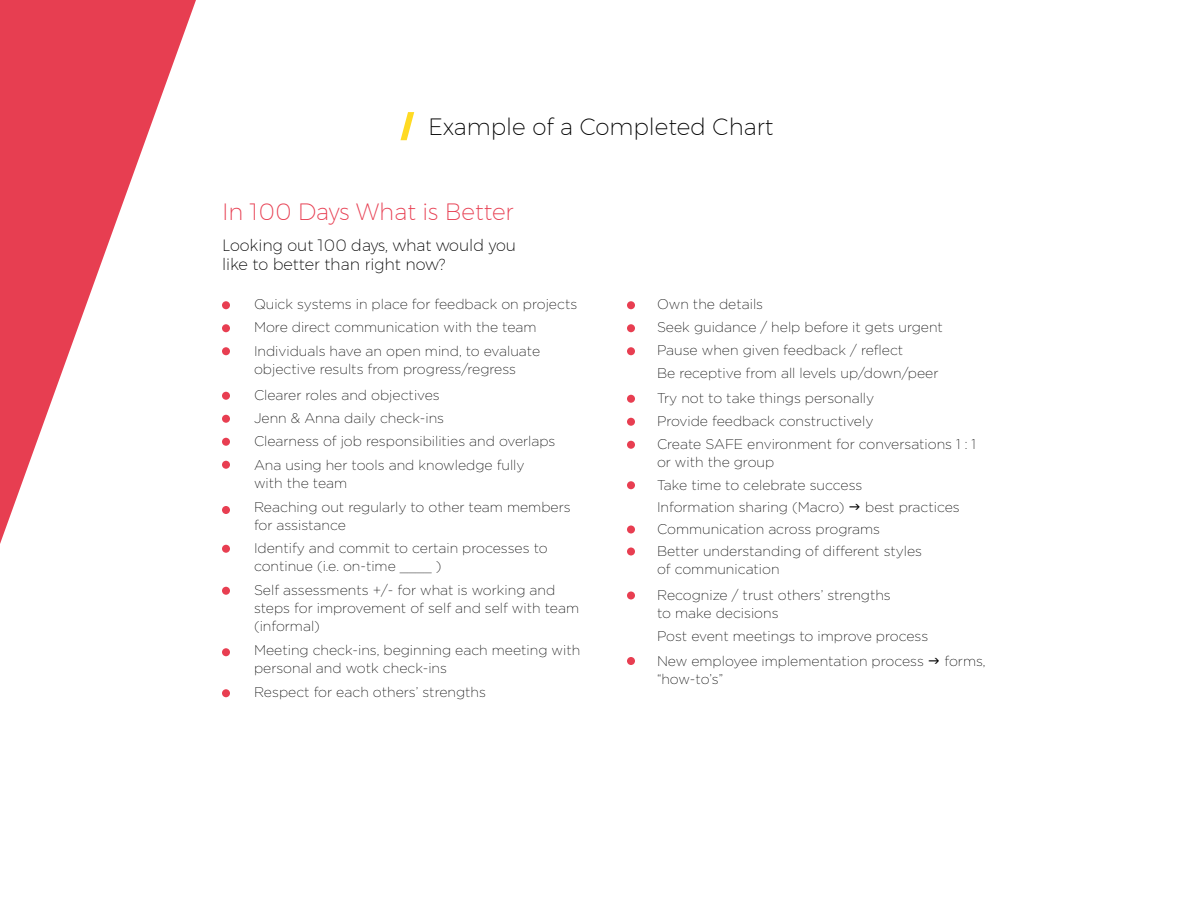
<style>
.page{position:relative;width:1200px;height:900px;background:#fff}
.page>*{position:absolute;margin:0;border:0;box-sizing:border-box;transform-origin:0 0}
.t1{font:200 23px "Montserrat";color:#000}
.t2{font:200 23px "Montserrat";color:#e73e51}
.t3{font:200 16px/19.2px "Montserrat";color:#000}
.t4{font:200 14px/18px "Gotham";color:#000}
</style>
<div class="page">
<div style="left:222px;top:301px;width:8px;height:8px;background:#e83e51;border-radius:50%"></div>
<div style="left:627px;top:301px;width:8px;height:8px;background:#e83e51;border-radius:50%"></div>
<div style="left:222px;top:324px;width:8px;height:8px;background:#e83e51;border-radius:50%"></div>
<div style="left:627px;top:324px;width:8px;height:8px;background:#e83e51;border-radius:50%"></div>
<div style="left:222px;top:392px;width:8px;height:8px;background:#e83e51;border-radius:50%"></div>
<div style="left:627px;top:395px;width:8px;height:8px;background:#e83e51;border-radius:50%"></div>
<div style="left:222px;top:347px;width:8px;height:8px;background:#e83e51;border-radius:50%"></div>
<div style="left:627px;top:347px;width:8px;height:8px;background:#e83e51;border-radius:50%"></div>
<div style="left:222px;top:415px;width:8px;height:8px;background:#e83e51;border-radius:50%"></div>
<div style="left:627px;top:418px;width:8px;height:8px;background:#e83e51;border-radius:50%"></div>
<div style="left:222px;top:438px;width:8px;height:8px;background:#e83e51;border-radius:50%"></div>
<div style="left:627px;top:441px;width:8px;height:8px;background:#e83e51;border-radius:50%"></div>
<div style="left:222px;top:461px;width:8px;height:8px;background:#e83e51;border-radius:50%"></div>
<div style="left:627px;top:481px;width:8px;height:8px;background:#e83e51;border-radius:50%"></div>
<div style="left:222px;top:506px;width:8px;height:8px;background:#e83e51;border-radius:50%"></div>
<div style="left:627px;top:526px;width:8px;height:8px;background:#e83e51;border-radius:50%"></div>
<div style="left:222px;top:545px;width:8px;height:8px;background:#e83e51;border-radius:50%"></div>
<div style="left:627px;top:548px;width:8px;height:8px;background:#e83e51;border-radius:50%"></div>
<div style="left:222px;top:587px;width:8px;height:8px;background:#e83e51;border-radius:50%"></div>
<div style="left:627px;top:592px;width:8px;height:8px;background:#e83e51;border-radius:50%"></div>
<div style="left:222px;top:648px;width:8px;height:8px;background:#e83e51;border-radius:50%"></div>
<div style="left:627px;top:657px;width:8px;height:8px;background:#e83e51;border-radius:50%"></div>
<div style="left:222px;top:689px;width:8px;height:8px;background:#e83e51;border-radius:50%"></div>
<svg style="left:400px;top:112px;width:14px;height:28px"></svg>
<svg style="left:0;top:0;width:196px;height:544px;fill:#e73f52"></svg>
<h1 class="t1" style="left:428px;top:110px;width:347px">Example of a Completed Chart</h1>
<h1 class="t2" style="left:222px;top:195px;width:293px">In 100 Days What is Better</h1>
<p class="t3" style="left:222px;top:235px;width:296px">Looking out 100 days, what would you like to better than right now?</p>
<p class="t4" style="left:254px;top:293px;width:325px;line-height:22.5px">Quick systems in place for feedback on projects<br>More direct communication with the team</p>
<p class="t4" style="left:254px;top:342px;width:288px">Individuals have an open mind, to evaluate objective results from progress/regress</p>
<p class="t4" style="left:254px;top:384px;width:192px;line-height:23px">Clearer roles and objectives<br>Jenn &amp; Anna daily check-ins</p>
<p class="t4" style="left:254px;top:456px;width:272px">Ana using her tools and knowledge fully with the team</p>
<p class="t4" style="left:254px;top:498px;width:318px">Reaching out regularly to other team members for assistance</p>
<p class="t4" style="left:254px;top:539px;width:295px">Identify and commit to certain processes to continue (i.e. on-time ____ )</p>
<p class="t4" style="left:254px;top:432px;width:303px">Clearness of job responsibilities and overlaps</p>
<p class="t4" style="left:254px;top:581px;width:327px">Self assessments +/- for what is working and steps for improvement of self and self with team (informal)</p>
<p class="t4" style="left:254px;top:641px;width:328px">Meeting check-ins, beginning each meeting with personal and wotk check-ins</p>
<p class="t4" style="left:254px;top:683px;width:234px">Respect for each others’ strengths</p>
<p class="t4" style="left:657px;top:293px;width:287px;line-height:23px">Own the details<br>Seek guidance / help before it gets urgent<br>Pause when given feedback / reflect</p>
<p class="t4" style="left:657px;top:386px;width:321px;line-height:23px">Try not to take things personally<br>Provide feedback constructively<br>Create SAFE environment for conversations 1 : 1</p>
<p class="t4" style="left:657px;top:450px;width:207px;line-height:22.5px">or with the group<br>Take time to celebrate success<br>Information sharing (Macro)</p>
<p class="t4" style="left:657px;top:364px;width:283px">Be receptive from all levels up/down/peer</p>
<p class="t4" style="left:657px;top:496px;width:304px;line-height:22px;text-indent:208px">best practices<br>Communication across programs</p>
<p class="t4" style="left:657px;top:542px;width:267px">Better understanding of different styles of communication</p>
<p class="t4" style="left:657px;top:586px;width:235px">Recognize / trust others’ strengths to make decisions</p>
<p class="t4" style="left:657px;top:624px;width:273px;line-height:24.5px">Post event meetings to improve process<br>New employee implementation process</p>
<p class="t4" style="left:657px;top:670px;width:68px">“how-to’s”</p>
<p class="t4" style="left:944px;top:652px;width:43px">forms,</p>
</div>
